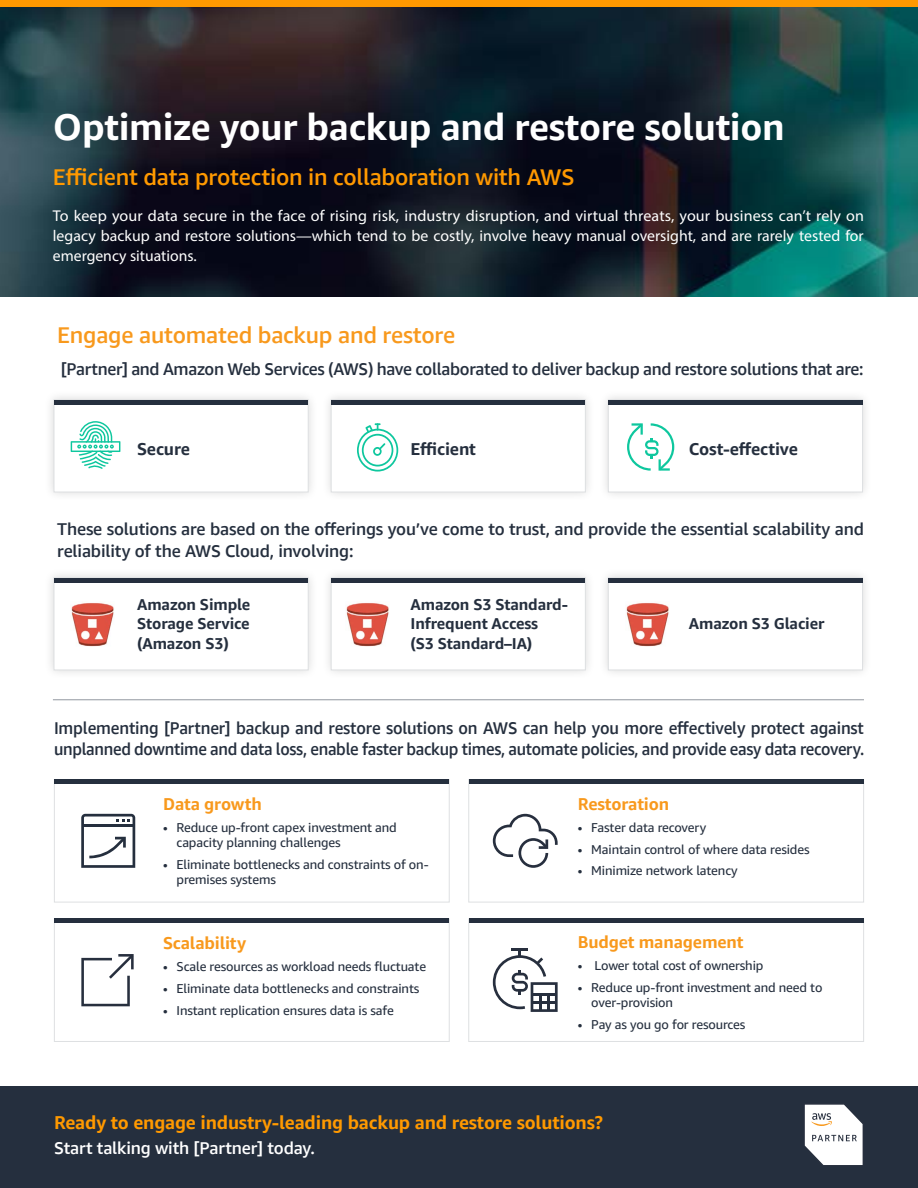
<style>
.page{position:relative;width:918px;height:1188px;background:#fff}
.page>*{position:absolute;margin:0;border:0;box-sizing:border-box;transform-origin:0 0}
.t1{font:700 37.05px "Amazon Ember";letter-spacing:-.01em;color:#fff}
.t2{font:500 22.8px "Amazon Ember";letter-spacing:-.01em;color:#f90}
.t3{font:500 22.8px "Amazon Ember";letter-spacing:-.01em;color:#f8991d}
.t4{font:700 18.6px "Amazon Ember";letter-spacing:-.01em;color:#f90}
.t5{font:500 17.1px/21.6px "Amazon Ember";letter-spacing:-.01em;color:#252f3e}
.t6{font:500 17.1px/21.6px "Amazon Ember";letter-spacing:-.01em;color:#252f3e;scale:.96 1}
.t7{font:700 17.1px "Amazon Ember";letter-spacing:-.01em;color:#f8991d}
.t8{font:500 17.1px "Amazon Ember";letter-spacing:-.01em;color:#fff}
.t9{font:700 17.1px "Amazon Ember";letter-spacing:-.01em;color:#252f3e}
.t10{font:15.6px/19.8px "Myriad Pro";color:#fff;text-align:justify}
.t11{font:700 15.6px/19.8px "Amazon Ember";letter-spacing:-.01em;color:#252f3e;text-align:justify}
.t12{font:12.9px/15px "Amazon Ember";letter-spacing:-.01em;color:#252f3e}
</style>
<div class="page">
<div style="left:44px;top:390px;width:274px;height:112px;background:#f9f9f9"></div>
<div style="left:54px;top:399px;width:255px;height:93px;background:#fff;border:1px solid #dee0e2"></div>
<div style="left:44px;top:568px;width:274px;height:112px;background:#f9f9f9"></div>
<div style="left:54px;top:577px;width:255px;height:93px;background:#fff;border:1px solid #dee0e2"></div>
<div style="left:321px;top:390px;width:275px;height:112px;background:#f9f9f9"></div>
<div style="left:331px;top:399px;width:255px;height:93px;background:#fff;border:1px solid #dee0e2"></div>
<div style="left:321px;top:568px;width:275px;height:112px;background:#f9f9f9"></div>
<div style="left:331px;top:577px;width:255px;height:93px;background:#fff;border:1px solid #dee0e2"></div>
<div style="left:598px;top:390px;width:275px;height:112px;background:#f9f9f9"></div>
<div style="left:608px;top:399px;width:255px;height:93px;background:#fff;border:1px solid #dee0e2"></div>
<div style="left:598px;top:568px;width:275px;height:112px;background:#f9f9f9"></div>
<div style="left:608px;top:577px;width:255px;height:93px;background:#fff;border:1px solid #dee0e2"></div>
<div style="left:0;top:1087px;width:918px;height:101px;background:#252f3e"></div>
<img style="left:0;top:6px;width:918px;height:290px">
<div style="left:0;top:0;width:918px;height:6px;background:#f90"></div>
<hr style="left:608px;top:400px;width:254px;height:4px;background:#252f3e">
<hr style="left:608px;top:578px;width:254px;height:4px;background:#252f3e">
<hr style="left:54px;top:400px;width:254px;height:4px;background:#252f3e">
<hr style="left:54px;top:578px;width:254px;height:4px;background:#252f3e">
<svg style="left:357px;top:423px;width:41px;height:49px"></svg>
<hr style="left:331px;top:400px;width:254px;height:4px;background:#252f3e">
<hr style="left:331px;top:578px;width:254px;height:4px;background:#252f3e">
<div style="left:54px;top:779px;width:396px;height:123px;background:#fff;border:1px solid #dee0e2"></div>
<div style="left:468px;top:779px;width:396px;height:123px;background:#fff;border:1px solid #dee0e2"></div>
<div style="left:54px;top:919px;width:396px;height:123px;background:#fff;border:1px solid #dee0e2"></div>
<div style="left:468px;top:919px;width:396px;height:123px;background:#fff;border:1px solid #dee0e2"></div>
<hr style="left:55px;top:779px;width:394px;height:4px;background:#252f3e">
<hr style="left:55px;top:919px;width:394px;height:4px;background:#252f3e">
<hr style="left:469px;top:779px;width:394px;height:4px;background:#252f3e">
<hr style="left:469px;top:919px;width:394px;height:4px;background:#252f3e">
<hr style="left:53px;top:699px;width:811px;height:1px;background:#92979f">
<svg style="left:804px;top:1104px;width:59px;height:61px;background:#d8d9db"></svg>
<svg style="left:627px;top:423px;width:47px;height:48px"></svg>
<img style="left:71px;top:603px;width:43px;height:43px">
<img style="left:346px;top:603px;width:43px;height:43px">
<img style="left:626px;top:603px;width:43px;height:43px">
<svg style="left:81px;top:814px;width:54px;height:54px"></svg>
<hr style="left:512px;top:948px;width:16px;height:3px;background:#272f3e">
<svg style="left:493px;top:950px;width:65px;height:62px"></svg>
<svg style="left:493px;top:814px;width:65px;height:54px"></svg>
<svg style="left:81px;top:954px;width:53px;height:52px"></svg>
<svg style="left:71px;top:421px;width:49px;height:48px"></svg>
<h1 class="t1" style="left:53px;top:104px;width:733px">Optimize your backup and restore solution</h1>
<h2 class="t2" style="left:53px;top:163px;width:523px">Efficient data protection in collaboration with AWS</h2>
<p class="t10" style="left:53px;top:206px;width:813px">To keep your data secure in the face of rising risk, industry disruption, and virtual threats, your business can’t rely on legacy backup and restore solutions—which tend to be costly, involve heavy manual oversight, and are rarely tested for emergency situations.</p>
<h2 class="t3" style="left:57px;top:321px;width:400px">Engage automated backup and restore</h2>
<h3 class="t5" style="left:61px;top:359px;width:804px">[Partner] and Amazon Web Services (AWS) have collaborated to deliver backup and restore solutions that are:</h3>
<h3 class="t9" style="left:137px;top:438px;width:54px">Secure</h3>
<h3 class="t9" style="left:411px;top:438px;width:67px">Efficient</h3>
<h3 class="t9" style="left:689px;top:438px;width:111px">Cost-effective</h3>
<h3 class="t5" style="left:57px;top:519px;width:808px">These solutions are based on the offerings you’ve come to trust, and provide the essential scalability and reliability of the AWS Cloud, involving:</h3>
<p class="t11" style="left:137px;top:594px;width:115px">Amazon Simple Storage Service (Amazon S3)</p>
<p class="t11" style="left:411px;top:594px;width:159px;text-align:left">Amazon S3 Standard-<br>Infrequent Access<br>(S3 Standard–IA)</p>
<p class="t11" style="left:689px;top:614px;width:137px">Amazon S3 Glacier</p>
<h3 class="t6" style="left:54px;top:717px;width:846px">Implementing [Partner] backup and restore solutions on AWS can help you more effectively protect against unplanned downtime and data loss, enable faster backup times, automate policies, and provide easy data recovery.</h3>
<h3 class="t7" style="left:163px;top:793px;width:100px">Data growth</h3>
<p class="t12" style="left:177px;top:820px;width:222px;text-indent:-14px">• Reduce up-front capex investment and capacity planning challenges</p>
<p class="t12" style="left:177px;top:857px;width:254px;text-indent:-14px">• Eliminate bottlenecks and constraints of on&shy;premises systems</p>
<h3 class="t7" style="left:163px;top:933px;width:85px">Scalability</h3>
<p class="t12" style="left:163px;top:959px;width:265px">• Scale resources as workload needs fluctuate</p>
<p class="t12" style="left:163px;top:981px;width:258px">• Eliminate data bottlenecks and constraints</p>
<p class="t12" style="left:163px;top:1003px;width:232px">• Instant replication ensures data is safe</p>
<h3 class="t7" style="left:578px;top:793px;width:93px">Restoration</h3>
<p class="t12" style="left:578px;top:820px;width:130px">• Faster data recovery</p>
<p class="t12" style="left:578px;top:842px;width:233px">• Maintain control of where data resides</p>
<p class="t12" style="left:578px;top:863px;width:161px">• Minimize network latency</p>
<h3 class="t7" style="left:578px;top:932px;width:167px">Budget management</h3>
<p class="t12" style="left:578px;top:958px;width:187px">• Lower total cost of ownership</p>
<p class="t12" style="left:591px;top:980px;width:233px;text-indent:-14px">• Reduce up-front investment and need to over-provision</p>
<p class="t12" style="left:578px;top:1017px;width:169px">• Pay as you go for resources</p>
<h3 class="t4" style="left:54px;top:1110px;width:550px">Ready to engage industry-leading backup and restore solutions?</h3>
<h3 class="t8" style="left:54px;top:1137px;width:262px">Start talking with [Partner] today.</h3>
</div>
